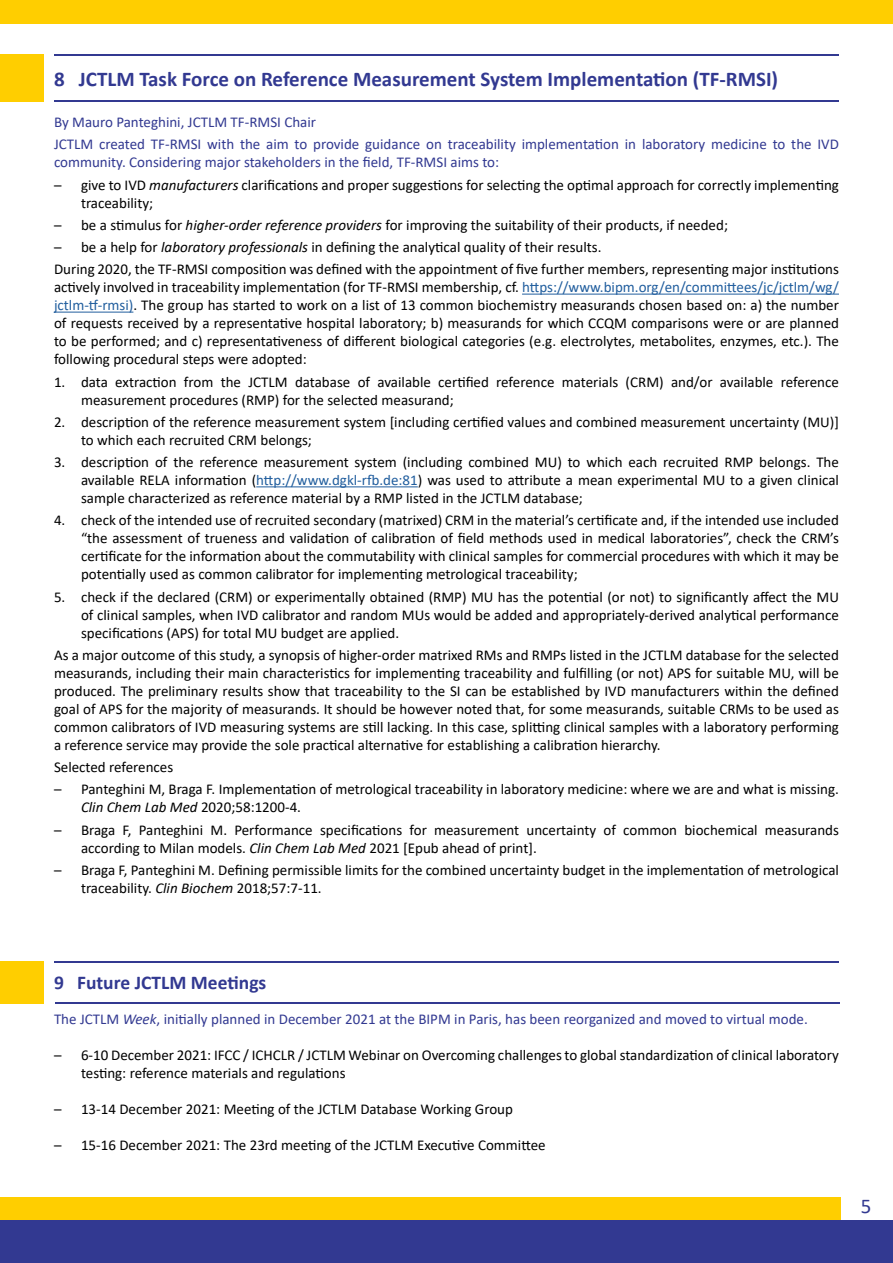
<style>
.page{position:relative;width:893px;height:1263px;background:#fff}
.page>*{position:absolute;margin:0;border:0;box-sizing:border-box;transform-origin:0 0}
.t1{font:700 21px "Calibri";color:#323991}
.t2{font:21px "Calibri";color:#323991}
.t3{font:700 19.5px "Calibri";color:#323991}
.t4{font:15px/18px "Calibri";color:#000}
.t5{font:15px/22.2px "Calibri";color:#323991}
.s1{font-style:italic}
.s2{color:#215e9e}
</style>
<div class="page">
<div style="left:0;top:961px;width:44px;height:43px;background:#ffce00"></div>
<hr style="left:55px;top:1002px;width:785px;height:2px;background:#323991">
<hr style="left:54px;top:961px;width:785px;height:2px;background:#323991">
<div style="left:0;top:0;width:893px;height:24px;background:#ffce00"></div>
<div style="left:1px;top:1197px;width:840px;height:24px;background:#ffce00"></div>
<div style="left:0;top:1220px;width:893px;height:43px;background:#323991"></div>
<div style="left:0;top:54px;width:44px;height:47px;background:#ffce00"></div>
<hr style="left:54px;top:54px;width:785px;height:1px;background:#323991">
<hr style="left:54px;top:100px;width:785px;height:1px;background:#323991">
<hr style="left:522px;top:294px;width:317px;height:1px;background:#215e9e">
<hr style="left:54px;top:312px;width:79px;height:1px;background:#215e9e">
<hr style="left:256px;top:486px;width:162px;height:1px;background:#215e9e">
<h1 class="t1" style="left:54px;top:64px;width:726px">8 JCTLM Task Force on Reference Measurement System Implementation (TF-RMSI)</h1>
<p class="t5" style="left:54px;top:111px;width:786px">By Mauro Panteghini, JCTLM TF-RMSI Chair<br>JCTLM created TF-RMSI with the aim to provide guidance on traceability implementation in laboratory medicine to the IVD</p>
<p class="t5" style="left:54px;top:151px;width:447px">community. Considering major stakeholders in the field, TF-RMSI aims to:</p>
<p class="t4" style="left:81px;top:175px;width:759px;text-indent:-27px">– give to IVD <span class="s1">manufacturers</span> clarifications and proper suggestions for selecting the optimal approach for correctly implementing traceability;</p>
<p class="t4" style="left:54px;top:215px;width:675px">– be a stimulus for <span class="s1">higher-order reference providers</span> for improving the suitability of their products, if needed;</p>
<p class="t4" style="left:54px;top:236px;width:786px;line-height:22.2px">– be a help for <span class="s1">laboratory professionals</span> in defining the analytical quality of their results.<br>During 2020, the TF-RMSI composition was defined with the appointment of five further members, representing major institutions</p>
<p class="t4" style="left:54px;top:278px;width:786px;text-align:justify">actively involved in traceability implementation (for TF-RMSI membership, cf. <span class="s2">https://www.bipm.org/en/committees/jc/jctlm/wg/ jctlm-tf-rmsi)</span>. The group has started to work on a list of 13 common biochemistry measurands chosen based on: a) the number of requests received by a representative hospital laboratory; b) measurands for which CCQM comparisons were or are planned to be performed; and c) representativeness of different biological categories (e.g. electrolytes, metabolites, enzymes, etc.). The following procedural steps were adopted:</p>
<p class="t4" style="left:81px;top:372px;width:759px;text-indent:-27px">1. data extraction from the JCTLM database of available certified reference materials (CRM) and/or available reference measurement procedures (RMP) for the selected measurand;</p>
<p class="t4" style="left:81px;top:412px;width:759px;text-indent:-27px">2. description of the reference measurement system [including certified values and combined measurement uncertainty (MU)] to which each recruited CRM belongs;</p>
<p class="t4" style="left:81px;top:453px;width:759px;text-align:justify;text-indent:-27px">3. description of the reference measurement system (including combined MU) to which each recruited RMP belongs. The available RELA information (<span class="s2">http://www.dgkl-rfb.de:81</span>) was used to attribute a mean experimental MU to a given clinical sample characterized as reference material by a RMP listed in the JCTLM database;</p>
<p class="t4" style="left:81px;top:511px;width:759px;text-align:justify;text-indent:-27px">4. check of the intended use of recruited secondary (matrixed) CRM in the material’s certificate and, if the intended use included “the assessment of trueness and validation of calibration of field methods used in medical laboratories”, check the CRM’s certificate for the information about the commutability with clinical samples for commercial procedures with which it may be potentially used as common calibrator for implementing metrological traceability;</p>
<p class="t4" style="left:81px;top:587px;width:759px;text-align:justify;text-indent:-27px">5. check if the declared (CRM) or experimentally obtained (RMP) MU has the potential (or not) to significantly affect the MU of clinical samples, when IVD calibrator and random MUs would be added and appropriately-derived analytical performance specifications (APS) for total MU budget are applied.</p>
<p class="t4" style="left:54px;top:645px;width:786px;text-align:justify">As a major outcome of this study, a synopsis of higher-order matrixed RMs and RMPs listed in the JCTLM database for the selected measurands, including their main characteristics for implementing traceability and fulfilling (or not) APS for suitable MU, will be produced. The preliminary results show that traceability to the SI can be established by IVD manufacturers within the defined goal of APS for the majority of measurands. It should be however noted that, for some measurands, suitable CRMs to be used as common calibrators of IVD measuring systems are still lacking. In this case, splitting clinical samples with a laboratory performing a reference service may provide the sole practical alternative for establishing a calibration hierarchy.</p>
<p class="t4" style="left:54px;top:758px;width:121px">Selected references</p>
<p class="t4" style="left:81px;top:780px;width:759px;text-indent:-27px">– Panteghini M, Braga F. Implementation of metrological traceability in laboratory medicine: where we are and what is missing.<br><span class="s1">Clin Chem Lab Med</span> 2020;58:1200-4.</p>
<p class="t4" style="left:81px;top:820px;width:759px;text-indent:-27px">– Braga F, Panteghini M. Performance specifications for measurement uncertainty of common biochemical measurands according to Milan models. <span class="s1">Clin Chem Lab Med</span> 2021 [Epub ahead of print].</p>
<p class="t4" style="left:81px;top:860px;width:759px;text-indent:-27px">– Braga F, Panteghini M. Defining permissible limits for the combined uncertainty budget in the implementation of metrological traceability. <span class="s1">Clin Biochem</span> 2018;57:7-11.</p>
<h2 class="t3" style="left:54px;top:968px;width:214px">9 Future JCTLM Meetings</h2>
<p class="t5" style="left:54px;top:1007px;width:755px">The JCTLM <span class="s1">Week</span>, initially planned in December 2021 at the BIPM in Paris, has been reorganized and moved to virtual mode.</p>
<p class="t4" style="left:81px;top:1045px;width:759px;text-indent:-27px">– 6-10 December 2021: IFCC / ICHCLR / JCTLM Webinar on Overcoming challenges to global standardization of clinical laboratory testing: reference materials and regulations</p>
<p class="t4" style="left:54px;top:1099px;width:460px">– 13-14 December 2021: Meeting of the JCTLM Database Working Group</p>
<p class="t4" style="left:54px;top:1135px;width:493px">– 15-16 December 2021: The 23rd meeting of the JCTLM Executive Committee</p>
<h1 class="t2" style="left:861px;top:1191px;width:12px">5</h1>
</div>
